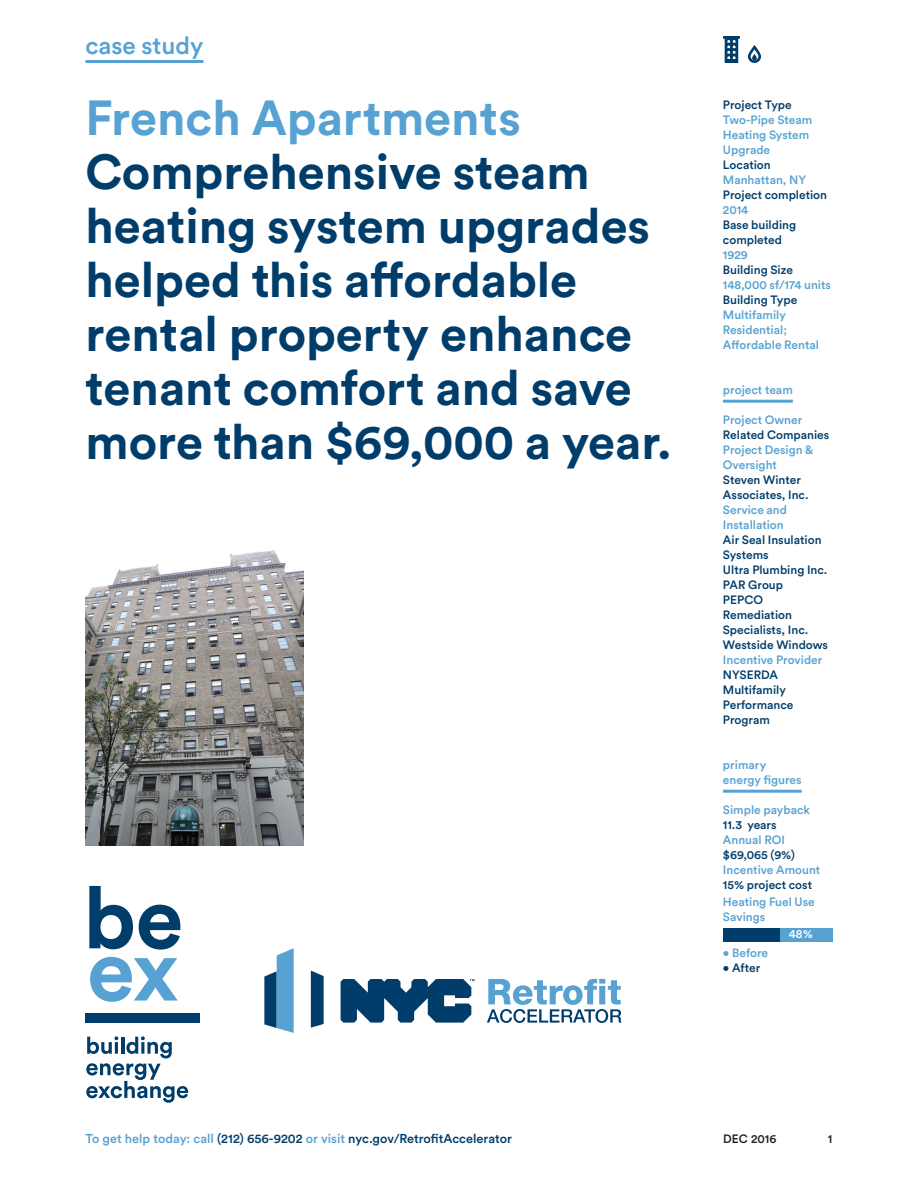
<style>
.page{position:relative;width:918px;height:1188px;background:#fff}
.page>*{position:absolute;margin:0;border:0;box-sizing:border-box;transform-origin:0 0}
.Circular_32_5_36{font:700 48.75px/54px "Circular Std";color:#003d6a}
.Circular_32_5_36-2{font:700 48.75px "Circular Std";color:#57a2d2}
.Circular__Slug__16_2{font:500 24.3px "Circular Std";color:#57a2d2}
.t1{font:500 12.75px "Circular Std";color:#003d6a}
.Circular_10_5_12{font:500 12px/15px "Circular Std";color:#003d6a}
.Circular_10_5_12-2{font:500 12px/15px "Circular Std";color:#57a2d2}
.t2{font:500 12px "Circular Std";letter-spacing:.005em;color:#231f20}
.Circular_10_5_12-3{font:500 12px "Circular Std";color:#fff}
.s1{color:#57a2d2}
</style>
<div class="page">
<hr style="left:85px;top:60px;width:118px;height:3px;background:#57a2d2">
<img style="left:85px;top:550px;width:218px;height:296px">
<svg style="left:89px;top:886px;width:44px;height:63px"></svg>
<svg style="left:139px;top:905px;width:41px;height:45px"></svg>
<svg style="left:86px;top:1036px;width:102px;height:67px"></svg>
<div style="left:85px;top:1013px;width:115px;height:10px;background:#003d6a"></div>
<svg style="left:90px;top:957px;width:88px;height:45px"></svg>
<svg style="left:264px;top:948px;width:358px;height:85px"></svg>
<hr style="left:723px;top:400px;width:70px;height:3px;background:#57a2d2">
<hr style="left:723px;top:790px;width:79px;height:3px;background:#57a2d2">
<svg style="left:723px;top:36px;width:17px;height:27px"></svg>
<div style="left:723px;top:928px;width:109px;height:14px;background:#57a2d2"></div>
<div style="left:723px;top:928px;width:57px;height:14px;background:#003d6a"></div>
<svg style="left:748px;top:45px;width:13px;height:18px"></svg>
<p class="Circular__Slug__16_2" style="left:85px;top:30px;width:119px">case study</p>
<p class="Circular_32_5_36-2" style="left:85px;top:86px;width:437px">French Apartments</p>
<p class="Circular_32_5_36" style="left:85px;top:144px;width:588px">Comprehensive steam heating system upgrades helped this affordable rental property enhance tenant comfort and save more than $69,000 a year.</p>
<p class="Circular_10_5_12" style="left:723px;top:97px;width:70px">Project Type</p>
<p class="Circular_10_5_12-2" style="left:723px;top:112px;width:91px">Two-Pipe Steam<br>Heating System<br>Upgrade</p>
<p class="Circular_10_5_12" style="left:723px;top:157px;width:49px">Location</p>
<p class="Circular_10_5_12-2" style="left:723px;top:172px;width:85px">Manhattan, NY</p>
<p class="Circular_10_5_12" style="left:723px;top:187px;width:106px">Project completion</p>
<p class="Circular_10_5_12-2" style="left:723px;top:202px;width:27px">2014</p>
<p class="Circular_10_5_12" style="left:723px;top:217px;width:75px">Base building completed</p>
<p class="Circular_10_5_12-2" style="left:723px;top:247px;width:26px">1929</p>
<p class="Circular_10_5_12" style="left:723px;top:262px;width:72px">Building Size</p>
<p class="Circular_10_5_12-2" style="left:723px;top:277px;width:110px">148,000 sf/174 units</p>
<p class="Circular_10_5_12" style="left:723px;top:292px;width:76px">Building Type</p>
<p class="Circular_10_5_12-2" style="left:723px;top:307px;width:98px">Multifamily<br>Residential;<br>Affordable Rental</p>
<p class="Circular_10_5_12-2" style="left:723px;top:382px;width:71px">project team</p>
<p class="Circular_10_5_12-2" style="left:723px;top:412px;width:81px">Project Owner</p>
<p class="Circular_10_5_12" style="left:723px;top:427px;width:108px">Related Companies</p>
<p class="Circular_10_5_12-2" style="left:723px;top:442px;width:92px">Project Design &amp;<br>Oversight</p>
<p class="Circular_10_5_12" style="left:723px;top:472px;width:87px">Steven Winter<br>Associates, Inc.</p>
<p class="Circular_10_5_12-2" style="left:723px;top:502px;width:66px">Service and<br>Installation</p>
<p class="Circular_10_5_12" style="left:723px;top:532px;width:100px">Air Seal Insulation<br>Systems</p>
<p class="Circular_10_5_12" style="left:723px;top:562px;width:106px">Ultra Plumbing Inc.</p>
<p class="Circular_10_5_12" style="left:723px;top:577px;width:62px">PAR Group</p>
<p class="Circular_10_5_12" style="left:723px;top:592px;width:42px">PEPCO</p>
<p class="Circular_10_5_12" style="left:723px;top:607px;width:87px">Remediation<br>Specialists, Inc.</p>
<p class="Circular_10_5_12" style="left:723px;top:637px;width:107px">Westside Windows</p>
<p class="Circular_10_5_12-2" style="left:723px;top:652px;width:101px">Incentive Provider</p>
<p class="Circular_10_5_12" style="left:723px;top:667px;width:64px">NYSERDA<br>Multifamily</p>
<p class="Circular_10_5_12" style="left:723px;top:697px;width:72px">Performance<br>Program</p>
<p class="Circular_10_5_12-2" style="left:723px;top:757px;width:45px">primary</p>
<p class="Circular_10_5_12-2" style="left:723px;top:772px;width:80px">energy figures</p>
<p class="Circular_10_5_12-2" style="left:723px;top:802px;width:89px">Simple payback</p>
<p class="Circular_10_5_12" style="left:723px;top:817px;width:55px">11.3 years</p>
<p class="Circular_10_5_12-2" style="left:723px;top:832px;width:63px">Annual ROI</p>
<p class="Circular_10_5_12" style="left:723px;top:847px;width:73px">$69,065 (9%)</p>
<p class="Circular_10_5_12-2" style="left:723px;top:862px;width:99px">Incentive Amount</p>
<p class="Circular_10_5_12" style="left:723px;top:877px;width:91px">15% project cost</p>
<p class="Circular_10_5_12-2" style="left:723px;top:894px;width:93px">Heating Fuel Use<br>Savings</p>
<p class="Circular_10_5_12-2" style="left:723px;top:945px;width:47px">• Before</p>
<p class="Circular_10_5_12" style="left:723px;top:960px;width:39px">• After</p>
<p class="Circular_10_5_12-3" style="left:789px;top:926px;width:25px">48%</p>
<p class="t1" style="left:85px;top:1131px;width:428px"><span class="s1">To get help today: call</span> (212) 656-9202 <span class="s1">or visit</span> nyc.gov/RetrofitAccelerator</p>
<p class="t2" style="left:723px;top:1131px;width:55px">DEC 2016</p>
<p class="t2" style="left:828px;top:1131px;width:6px">1</p>
</div>
